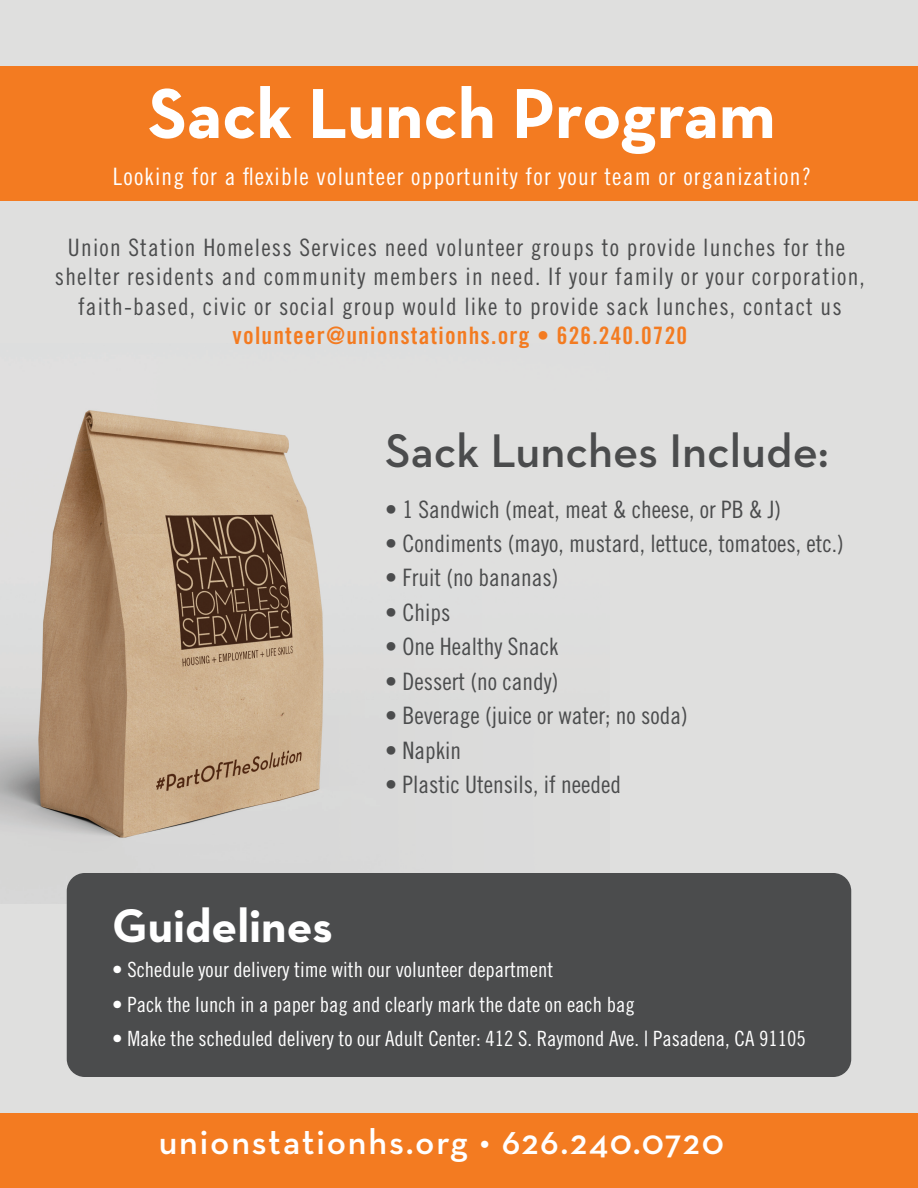
<style>
.page{position:relative;width:918px;height:1188px;background:#dfdfde}
.page>*{position:absolute;margin:0;border:0;box-sizing:border-box;transform-origin:0 0}
.t1{font:700 72px "Neutra Text";color:#fff}
.t2{font:600 48px "Neutra Text";color:#4b4c4d}
.t3{font:700 48px "Neutra Text";color:#fff}
.t4{font:600 36px "Neutra Text";letter-spacing:.05em;color:#fff}
.t5{font:24px/29.4px "Trade Gothic LT Std Cn 18";letter-spacing:.05em;color:#4b4c4d;text-align:center}
.t6{font:24px "Trade Gothic LT Std Cn 18";color:#4b4c4d}
.t7{font:24px "Trade Gothic LT Std Cn 18";letter-spacing:.05em;color:#fff}
.t8{font:24px "Trade Gothic LT Std Bd Cn 20";letter-spacing:.05em;color:#f37b21}
.t9{font:21px "Trade Gothic LT Std Cn 18";color:#fff}
</style>
<div class="page">
<img style="left:0;top:410px;width:324px;height:493px">
<div style="left:67px;top:873px;width:784px;height:204px;background:#4b4c4d;border-radius:18px"></div>
<div style="left:0;top:66px;width:918px;height:135px;background:#f37b21"></div>
<div style="left:0;top:1113px;width:918px;height:75px;background:#f37b21"></div>
<h1 class="t1" style="left:148px;top:69px;width:629px">Sack Lunch Program</h1>
<p class="t7" style="left:113px;top:162px;width:700px">Looking for a flexible volunteer opportunity for your team or organization?</p>
<p class="t5" style="left:55px;top:232px;width:812px">Union Station Homeless Services need volunteer groups to provide lunches for the shelter residents and community members in need. If your family or your corporation, faith-based, civic or social group would like to provide sack lunches, contact us</p>
<p class="t8" style="left:233px;top:321px;width:456px">volunteer@unionstationhs.org • 626.240.0720</p>
<h2 class="t2" style="left:385px;top:421px;width:445px">Sack Lunches Include:</h2>
<p class="t6" style="left:385px;top:495px;width:397px">• 1 Sandwich (meat, meat &amp; cheese, or PB &amp; J)</p>
<p class="t6" style="left:385px;top:529px;width:460px">• Condiments (mayo, mustard, lettuce, tomatoes, etc.)</p>
<p class="t6" style="left:385px;top:564px;width:175px">• Fruit (no bananas)</p>
<p class="t5" style="left:385px;top:597px;width:67px">• Chips</p>
<p class="t6" style="left:385px;top:633px;width:175px">• One Healthy Snack</p>
<p class="t6" style="left:385px;top:667px;width:175px">• Dessert (no candy)</p>
<p class="t6" style="left:385px;top:702px;width:304px">• Beverage (juice or water; no soda)</p>
<p class="t5" style="left:385px;top:735px;width:77px">• Napkin</p>
<p class="t6" style="left:385px;top:771px;width:237px">• Plastic Utensils, if needed</p>
<h2 class="t3" style="left:112px;top:895px;width:222px">Guidelines</h2>
<p class="t9" style="left:112px;top:957px;width:442px">• Schedule your delivery time with our volunteer department</p>
<p class="t9" style="left:112px;top:992px;width:524px">• Pack the lunch in a paper bag and clearly mark the date on each bag</p>
<p class="t9" style="left:112px;top:1026px;width:695px">• Make the scheduled delivery to our Adult Center: 412 S. Raymond Ave. | Pasadena, CA 91105</p>
<h3 class="t4" style="left:159px;top:1119px;width:567px">unionstationhs.org • 626.240.0720</h3>
</div>
